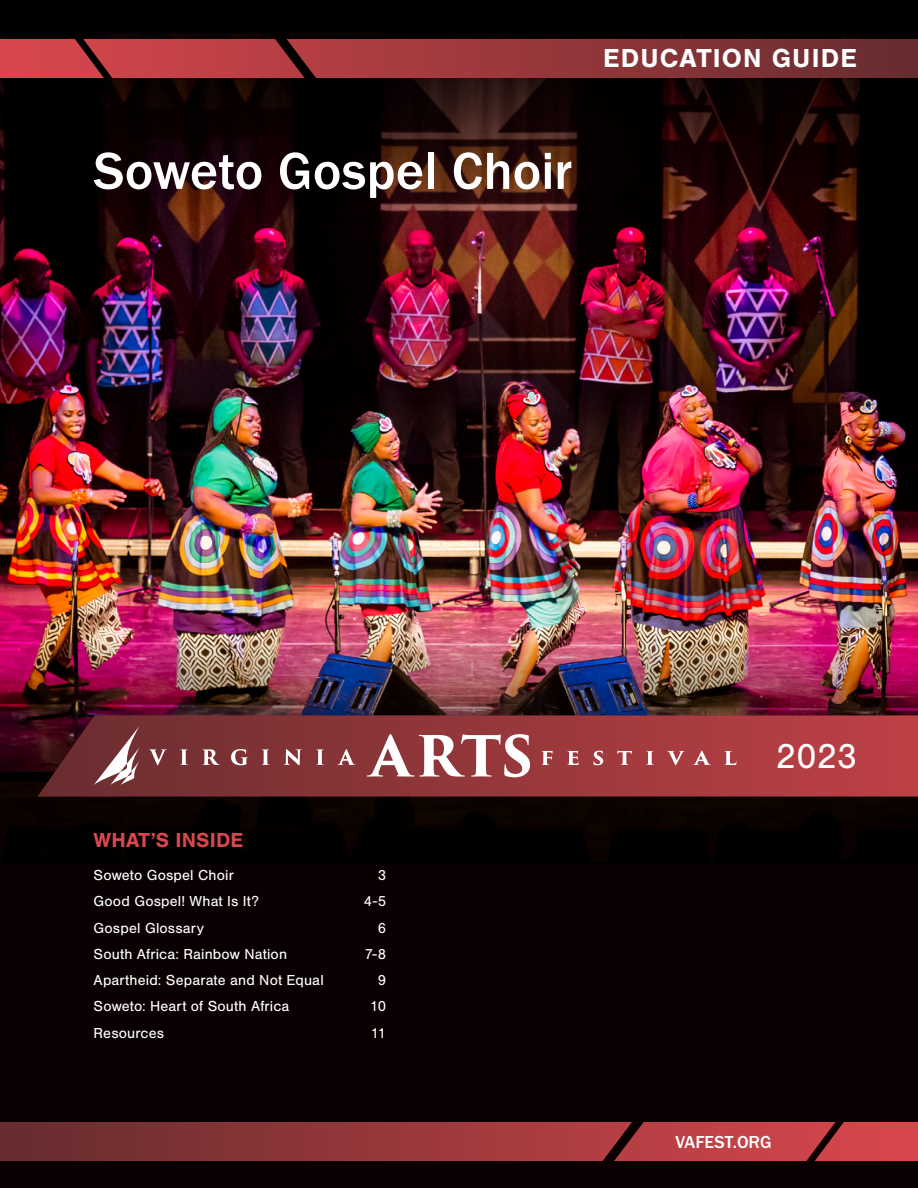
<style>
.page{position:relative;width:918px;height:1188px;background:#0a0001}
.page>*{position:absolute;margin:0;border:0;box-sizing:border-box;transform-origin:0 0}
.t1{font:500 54px "Franklin Gothic URW";color:#fff}
.t2{font:36px "Nimbus San";color:#fff}
.t3{font:700 27px "Nimbus San";letter-spacing:.04em;color:#fff}
.t4{font:700 21px "Nimbus San";letter-spacing:.005em;color:#d8474d}
.t5{font:500 18px "Franklin Gothic URW";color:#fff}
.t6{font:15px "Nimbus San";letter-spacing:.01em;color:#fff}
</style>
<div class="page">
<img style="left:0;top:225px;width:918px;height:402px">
<svg style="left:0;top:38px;width:860px;height:187px"></svg>
<img style="left:0;top:627px;width:918px;height:170px">
<svg style="left:38px;top:716px;width:880px;height:80px;background:#95363a"></svg>
<svg style="left:149px;top:734px;width:588px;height:43px;background:#a15558"></svg>
<svg style="left:94px;top:726px;width:45px;height:59px;background:#976769"></svg>
<svg style="left:0;top:1122px;width:918px;height:39px;background:#9b383c"></svg>
<svg style="left:0;top:39px;width:918px;height:39px;background:#9c383c"></svg>
<p class="t3" style="left:603px;top:43px;width:255px">EDUCATION GUIDE</p>
<p class="t1" style="left:94px;top:138px;width:480px">Soweto Gospel Choir</p>
<p class="t4" style="left:94px;top:828px;width:151px">WHAT’S INSIDE</p>
<p class="t6" style="left:94px;top:867px;width:142px">Soweto Gospel Choir</p>
<p class="t6" style="left:378px;top:867px;width:10px">3</p>
<p class="t6" style="left:94px;top:893px;width:167px">Good Gospel! What Is It?</p>
<p class="t6" style="left:364px;top:893px;width:24px">4-5</p>
<p class="t6" style="left:94px;top:919px;width:112px">Gospel Glossary</p>
<p class="t6" style="left:378px;top:919px;width:10px">6</p>
<p class="t6" style="left:94px;top:946px;width:195px">South Africa: Rainbow Nation</p>
<p class="t6" style="left:365px;top:946px;width:23px">7-8</p>
<p class="t6" style="left:94px;top:972px;width:232px">Apartheid: Separate and Not Equal</p>
<p class="t6" style="left:378px;top:972px;width:10px">9</p>
<p class="t6" style="left:94px;top:998px;width:197px">Soweto: Heart of South Africa</p>
<p class="t6" style="left:370px;top:998px;width:18px">10</p>
<p class="t6" style="left:94px;top:1024px;width:72px">Resources</p>
<p class="t6" style="left:371px;top:1024px;width:17px">11</p>
<p class="t2" style="left:776px;top:736px;width:83px">2023</p>
<p class="t5" style="left:676px;top:1130px;width:98px">VAFEST.ORG</p>
</div>
